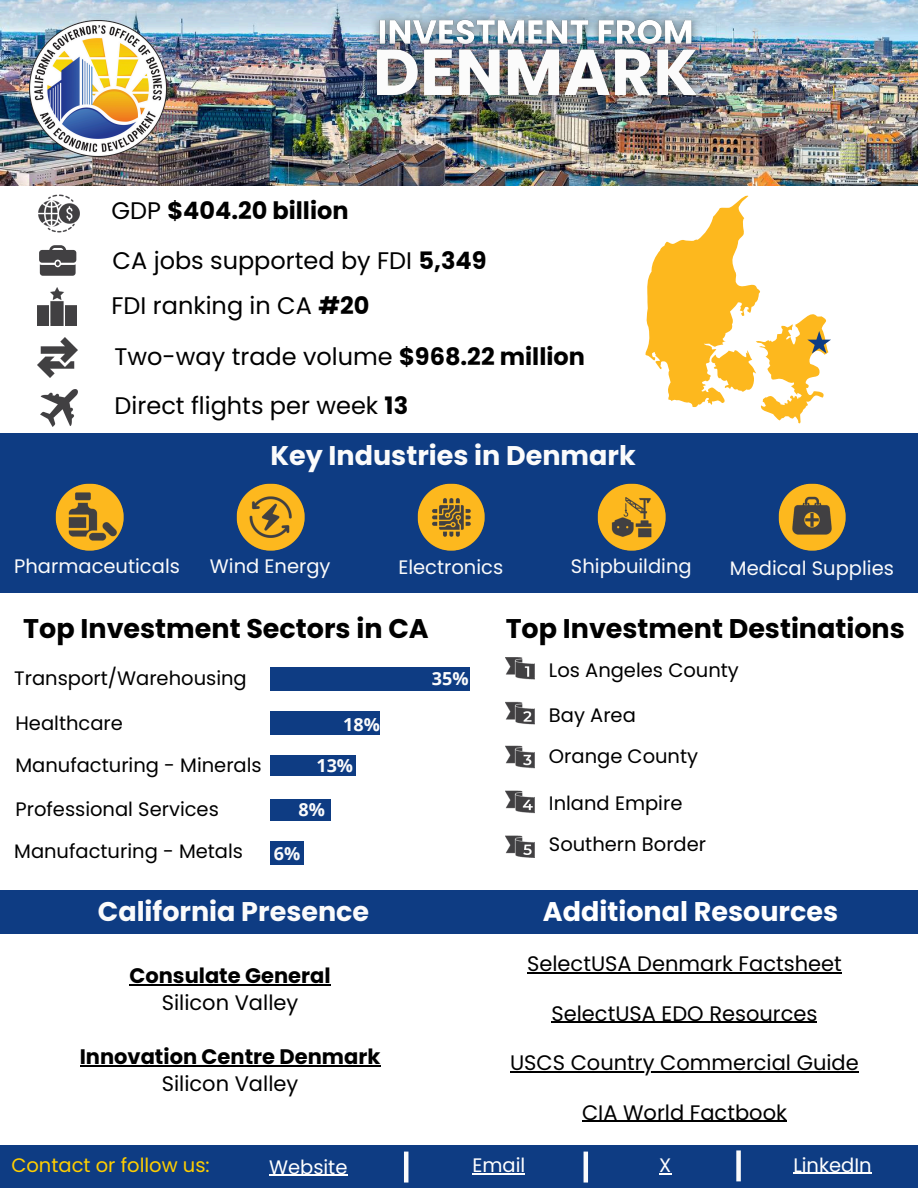
<style>
.page{position:relative;width:918px;height:1188px;background:#fff}
.page>*{position:absolute;margin:0;border:0;box-sizing:border-box;transform-origin:0 0}
.t1{font:700 27px "Poppins";color:#000}
.t2{font:700 27px "Poppins";color:#fbfbfb}
.t3{font:700 27px "Poppins";color:#fff}
.t4{font:24px "Poppins";color:#000}
.t5{font:700 24px "Poppins";color:#000}
.t6{font:21px "Poppins";color:#000}
.t7{font:700 21px/27px "Poppins";color:#000;text-align:center}
.t8{font:19.5px "Poppins";color:#000}
.t9{font:19.5px "Poppins";color:#fbfbfb}
.t10{font:19.5px "Poppins";color:#fff}
.t11{font:19.5px "Poppins";color:#ffce00}
.t12{font:700 18px "Open Sans";color:#fbfbfb}
.s1{font-weight:400}
.s2{font-weight:700}
</style>
<div class="page">
<img style="left:0;top:0;width:918px;height:186px">
<img style="left:30px;top:20px;width:136px;height:137px">
<img style="left:39px;top:194px;width:40px;height:39px">
<img style="left:37px;top:337px;width:41px;height:41px">
<img style="left:38px;top:287px;width:38px;height:39px">
<svg style="left:39px;top:245px;width:37px;height:31px"></svg>
<div style="left:0;top:434px;width:918px;height:159px;background:#0e3c83"></div>
<div style="left:0;top:890px;width:918px;height:44px;background:#0e3c83"></div>
<img style="left:506px;top:658px;width:29px;height:200px">
<div style="left:270px;top:667px;width:200px;height:24px;background:#0e3c83"></div>
<div style="left:270px;top:712px;width:110px;height:23px;background:#0e3c83"></div>
<div style="left:270px;top:755px;width:86px;height:21px;background:#0e3c83"></div>
<div style="left:270px;top:800px;width:61px;height:21px;background:#0e3c83"></div>
<div style="left:270px;top:842px;width:34px;height:23px;background:#0e3c83"></div>
<img style="left:40px;top:389px;width:38px;height:37px">
<div style="left:0;top:1146px;width:918px;height:42px;background:#0e3c83"></div>
<hr style="left:404px;top:1152px;width:4px;height:31px;background:#fbfbfb">
<hr style="left:584px;top:1152px;width:4px;height:31px;background:#fbfbfb">
<div style="left:736px;top:1150px;width:5px;height:31px;background:#fbfbfb"></div>
<hr style="left:269px;top:1175px;width:79px;height:1px;background:#fff">
<hr style="left:472px;top:1173px;width:53px;height:1px;background:#fff">
<svg style="left:659px;top:1173px;width:12px;height:1px"></svg>
<hr style="left:793px;top:1173px;width:79px;height:1px;background:#fff">
<svg style="left:645px;top:195px;width:186px;height:229px"></svg>
<img style="left:778px;top:483px;width:68px;height:68px">
<img style="left:417px;top:483px;width:68px;height:68px">
<img style="left:598px;top:483px;width:67px;height:68px">
<img style="left:56px;top:483px;width:67px;height:68px">
<img style="left:237px;top:483px;width:67px;height:68px">
<img style="left:363px;top:5px;width:345px;height:18px">
<img style="left:348px;top:23px;width:378px;height:104px">
<hr style="left:527px;top:972px;width:315px;height:1px;background:#000">
<hr style="left:551px;top:1022px;width:266px;height:1px;background:#000">
<hr style="left:510px;top:1071px;width:349px;height:1px;background:#000">
<hr style="left:582px;top:1121px;width:205px;height:1px;background:#000">
<hr style="left:129px;top:985px;width:202px;height:1px;background:#000">
<hr style="left:80px;top:1066px;width:300px;height:1px;background:#000">
<p class="t5" style="left:111px;top:194px;width:239px"><span class="s1">GDP</span> $404.20 billion</p>
<p class="t4" style="left:113px;top:244px;width:375px">CA jobs supported by FDI <span class="s2">5,349</span></p>
<h5 class="t4" style="left:111px;top:289px;width:259px">FDI ranking in CA <span class="s2">#20</span></h5>
<h5 class="t4" style="left:115px;top:339px;width:472px">Two-way trade volume <span class="s2">$968.22 million</span></h5>
<h5 class="t4" style="left:115px;top:388px;width:295px">Direct flights per week <span class="s2">13</span></h5>
<p class="t2" style="left:270px;top:436px;width:367px">Key Industries in Denmark</p>
<h3 class="t9" style="left:14px;top:553px;width:167px">Pharmaceuticals</h3>
<h3 class="t9" style="left:398px;top:553px;width:106px">Electronics</h3>
<h5 class="t9" style="left:730px;top:555px;width:166px">Medical Supplies</h5>
<h5 class="t9" style="left:210px;top:553px;width:122px">Wind Energy</h5>
<h5 class="t9" style="left:571px;top:553px;width:122px">Shipbuilding</h5>
<h5 class="t1" style="left:23px;top:609px;width:407px">Top Investment Sectors in CA</h5>
<h3 class="t1" style="left:506px;top:609px;width:401px">Top Investment Destinations</h3>
<h5 class="t8" style="left:14px;top:665px;width:234px">Transport/Warehousing</h5>
<h5 class="t12" style="left:432px;top:665px;width:38px">35%</h5>
<p class="t8" style="left:549px;top:656px;width:191px">Los Angeles County</p>
<h3 class="t8" style="left:15px;top:709px;width:109px">Healthcare</h3>
<h5 class="t12" style="left:343px;top:712px;width:38px">18%</h5>
<h5 class="t8" style="left:549px;top:702px;width:88px">Bay Area</h5>
<h5 class="t8" style="left:15px;top:751px;width:248px">Manufacturing - Minerals</h5>
<h5 class="t12" style="left:316px;top:753px;width:38px">13%</h5>
<p class="t8" style="left:549px;top:743px;width:151px">Orange County</p>
<p class="t8" style="left:15px;top:796px;width:205px">Professional Services</p>
<h5 class="t8" style="left:14px;top:838px;width:230px">Manufacturing - Metals</h5>
<p class="t12" style="left:299px;top:797px;width:28px">8%</p>
<p class="t12" style="left:274px;top:841px;width:28px">6%</p>
<p class="t8" style="left:549px;top:789px;width:135px">Inland Empire</p>
<h5 class="t8" style="left:549px;top:830px;width:159px">Southern Border</h5>
<h5 class="t2" style="left:98px;top:892px;width:273px">California Presence</h5>
<h5 class="t3" style="left:543px;top:892px;width:297px">Additional Resources</h5>
<h5 class="t7" style="left:129px;top:963px;width:203px">Consulate General<br><span class="s1">Silicon Valley</span></h5>
<h5 class="t7" style="left:80px;top:1044px;width:302px">Innovation Centre Denmark<br><span class="s1">Silicon Valley</span></h5>
<h5 class="t6" style="left:527px;top:949px;width:316px">SelectUSA Denmark Factsheet</h5>
<h5 class="t6" style="left:551px;top:999px;width:268px">SelectUSA EDO Resources</h5>
<h5 class="t6" style="left:510px;top:1048px;width:350px">USCS Country Commercial Guide</h5>
<h5 class="t6" style="left:582px;top:1098px;width:206px">CIA World Factbook</h5>
<h4 class="t11" style="left:11px;top:1152px;width:200px">Contact or follow us:</h4>
<h4 class="t10" style="left:269px;top:1153px;width:80px">Website</h4>
<h4 class="t10" style="left:472px;top:1152px;width:54px">Email</h4>
<h4 class="t10" style="left:659px;top:1152px;width:14px">X</h4>
<h4 class="t10" style="left:793px;top:1151px;width:80px">LinkedIn</h4>
</div>
